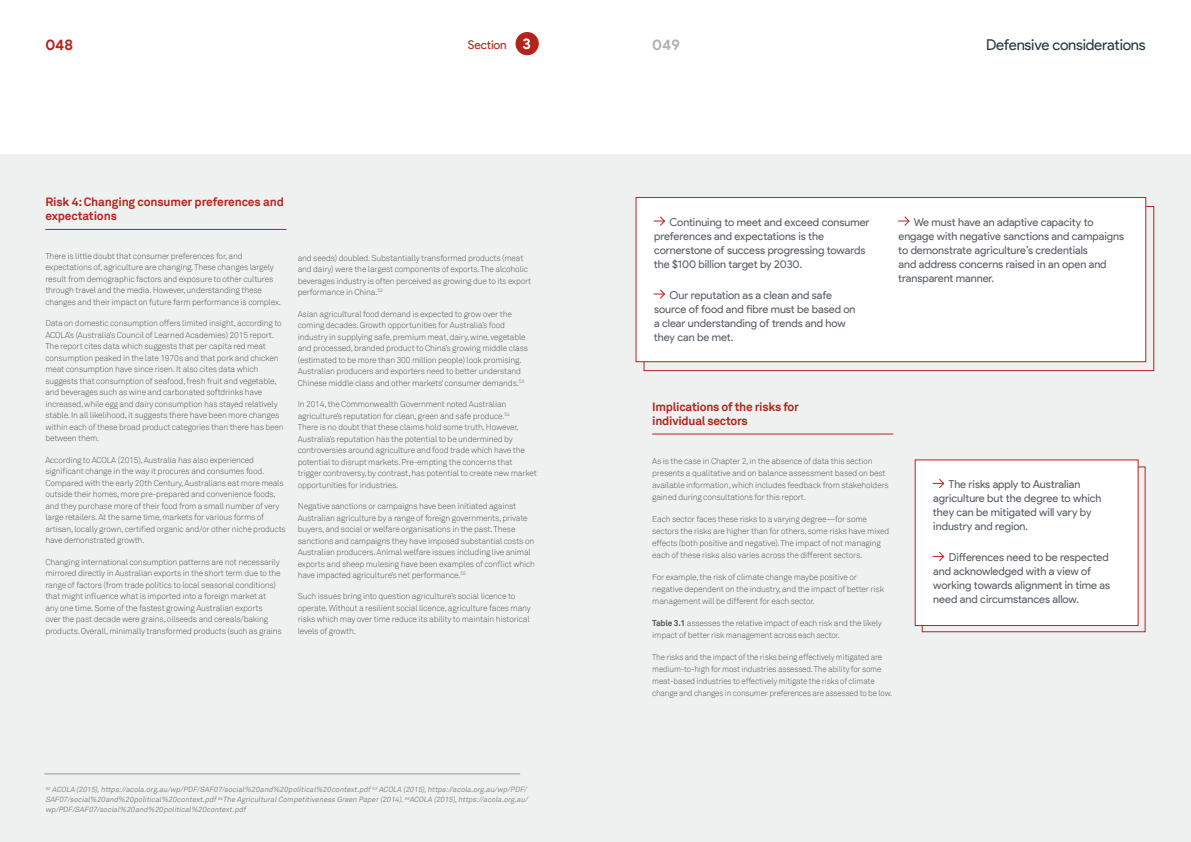
<style>
.page{position:relative;width:1191px;height:842px;background:#fff}
.page>*{position:absolute;margin:0;border:0;box-sizing:border-box;transform-origin:0 0}
.Sub-Sub_Head{font:15px "Product Sans";letter-spacing:-.015em;color:#2a3942}
.t1{font:700 15px "Product Sans";color:#b5231d}
.t2{font:700 15px "Product Sans";color:#afb1b4}
.SubHead{font:700 12px/14px "Akkurat TT";letter-spacing:-.01em;color:#b5231d}
.Sub-head_1{font:700 12px/14px "Akkurat TT";letter-spacing:-.02em;color:#b5231d}
.Sub-Sub_Head-2{font:12px "Product Sans";letter-spacing:-.01em;color:#b5231d}
.Sub-Sub_Head-3{font:11px/14px "Product Sans";color:#5a6068}
.Sub-Sub_Head-4{font:300 8.5px/11.5px "Akkurat TT";letter-spacing:-.02em;color:#565659}
.Sub-Sub_Head-5{font:300 8.5px/12px "Akkurat TT";letter-spacing:-.02em;color:#565659;scale:.94 1}
.Sub-Sub_Head-6{font:italic 7.5px/10px "Akkurat TT";color:#8b8e90}
.s1{font-weight:700;font-size:15px;color:#fff}
.s2{font-weight:700}
</style>
<div class="page">
<div style="left:515px;top:32px;width:24px;height:23px;background:#b5231d;border-radius:50%"></div>
<div style="left:0;top:154px;width:1191px;height:688px;background:#eff0f0"></div>
<hr style="left:45px;top:229px;width:241px;height:1px;background:#b5231d">
<hr style="left:44px;top:774px;width:476px;height:1px;background:#939598">
<hr style="left:652px;top:433px;width:241px;height:1px;background:#b5231d">
<div style="left:921px;top:466px;width:224px;height:166px;border:1px solid #b5231d"></div>
<div style="left:915px;top:460px;width:223px;height:165px;background:#fff"></div>
<svg style="left:932px;top:479px;width:12px;height:9px"></svg>
<svg style="left:932px;top:552px;width:12px;height:9px"></svg>
<div style="left:636px;top:198px;width:509px;height:164px;background:#fff"></div>
<svg style="left:653px;top:216px;width:12px;height:10px"></svg>
<svg style="left:653px;top:289px;width:12px;height:10px"></svg>
<svg style="left:898px;top:216px;width:11px;height:10px"></svg>
<div style="left:635px;top:197px;width:511px;height:165px;border:1px solid #b5231d"></div>
<h1 class="t1" style="left:45px;top:36px;width:29px">048</h1>
<p class="Sub-Sub_Head-2" style="left:468px;top:39px;width:64px">Section <span class="s1">3</span></p>
<h1 class="t2" style="left:652px;top:36px;width:29px">049</h1>
<p class="Sub-Sub_Head" style="left:986px;top:36px;width:161px">Defensive considerations</p>
<p class="SubHead" style="left:45px;top:195px;width:240px">Risk 4: Changing consumer preferences and expectations</p>
<p class="Sub-Sub_Head-4" style="left:45px;top:250px;width:237px">There is little doubt that consumer preferences for, and expectations of, agriculture are changing. These changes largely result from demographic factors and exposure to other cultures through travel and the media. However, understanding these changes and their impact on future farm performance is complex.</p>
<p class="Sub-Sub_Head-4" style="left:45px;top:318px;width:240px">Data on domestic consumption offers limited insight, according to ACOLA’s (Australia’s Council of Learned Academies) 2015 report.<br>The report cites data which suggests that per capita red meat consumption peaked in the late 1970s and that pork and chicken meat consumption have since risen. It also cites data which suggests that consumption of seafood, fresh fruit and vegetable, and beverages such as wine and carbonated softdrinks have increased, while egg and dairy consumption has stayed relatively stable. In all likelihood, it suggests there have been more changes within each of these broad product categories than there has been between them.</p>
<p class="Sub-Sub_Head-4" style="left:45px;top:454px;width:242px">According to ACOLA (2015), Australia has also experienced significant change in the way it procures and consumes food.<br>Compared with the early 20th Century, Australians eat more meals outside their homes, more pre-prepared and convenience foods, and they purchase more of their food from a small number of very large retailers. At the same time, markets for various forms of artisan, locally grown, certified organic and/or other niche products have demonstrated growth.</p>
<p class="Sub-Sub_Head-4" style="left:45px;top:556px;width:238px">Changing international consumption patterns are not necessarily mirrored directly in Australian exports in the short term due to the range of factors (from trade politics to local seasonal conditions) that might influence what is imported into a foreign market at<br>any one time. Some of the fastest growing Australian exports<br>over the past decade were grains, oilseeds and cereals/baking products. Overall, minimally transformed products (such as grains</p>
<p class="Sub-Sub_Head-4" style="left:298px;top:252px;width:235px">and seeds) doubled. Substantially transformed products (meat and dairy) were the largest components of exports. The alcoholic beverages industry is often perceived as growing due to its export performance in China.<sup>52</sup></p>
<p class="Sub-Sub_Head-4" style="left:298px;top:308px;width:232px">Asian agricultural food demand is expected to grow over the coming decades. Growth opportunities for Australia’s food industry in supplying safe, premium meat, dairy, wine, vegetable and processed, branded product to China’s growing middle class (estimated to be more than 300 million people) look promising.<br>Australian producers and exporters need to better understand Chinese middle class and other markets’ consumer demands.<sup>53</sup></p>
<p class="Sub-Sub_Head-4" style="left:298px;top:398px;width:241px">In 2014, the Commonwealth Government noted Australian agriculture’s reputation for clean, green and safe produce.<sup>54<br></sup>There is no doubt that these claims hold some truth. However, Australia’s reputation has the potential to be undermined by controversies around agriculture and food trade which have the potential to disrupt markets. Pre-empting the concerns that trigger controversy, by contrast, has potential to create new market opportunities for industries.</p>
<p class="Sub-Sub_Head-4" style="left:298px;top:500px;width:239px">Negative sanctions or campaigns have been initiated against Australian agriculture by a range of foreign governments, private buyers, and social or welfare organisations in the past. These sanctions and campaigns they have imposed substantial costs on Australian producers. Animal welfare issues including live animal exports and sheep mulesing have been examples of conflict which have impacted agriculture’s net performance.<sup>55</sup></p>
<p class="Sub-Sub_Head-4" style="left:298px;top:591px;width:234px">Such issues bring into question agriculture’s social licence to operate. Without a resilient social licence, agriculture faces many risks which may over time reduce its ability to maintain historical levels of growth.</p>
<p class="Sub-Sub_Head-6" style="left:45px;top:785px;width:485px"><sup>52</sup> ACOLA (2015),https://acola.org.au/wp/PDF/SAF07/social%20and%20political%20context.pdf<sup>53</sup> ACOLA (2015),https://acola.org.au/wp/PDF/<br>SAF07/social%20and%20political%20context.pdf<sup>54</sup>The AgriculturalCompetitiveness Green Paper(2014).<sup>55</sup>ACOLA (2015),https://acola.org.au/ wp/PDF/SAF07/social%20and%20political%20context.pdf</p>
<p class="Sub-Sub_Head-3" style="left:654px;top:215px;width:217px;text-indent:16px">Continuing to meet and exceed consumer preferences and expectations is the cornerstone of success progressing towards the $100 billion target by 2030.</p>
<p class="Sub-Sub_Head-3" style="left:654px;top:288px;width:203px;text-indent:16px">Our reputation as a clean and safe source of food and fibre must be based on a clear understanding of trends and how they can be met.</p>
<p class="Sub-Sub_Head-3" style="left:898px;top:215px;width:227px;text-indent:15px">We must have an adaptive capacity to engage with negative sanctions and campaigns to demonstrate agriculture’s credentials<br>and address concerns raised in an open and transparent manner.</p>
<p class="Sub-head_1" style="left:652px;top:400px;width:148px">Implications of the risks for individual sectors</p>
<p class="Sub-Sub_Head-4" style="left:652px;top:455px;width:238px;line-height:12px">As is the case in Chapter 2, in the absence of data this section presents a qualitative and on balance assessment based on best available information, which includes feedback from stakeholders gained during consultations for this report.</p>
<p class="Sub-Sub_Head-4" style="left:652px;top:513px;width:238px;line-height:12px">Each sector faces these risks to a varying degree—for some sectors the risks are higher than for others, some risks have mixed effects (both positive and negative). The impact of not managing each of these risks also varies across the different sectors.</p>
<p class="Sub-Sub_Head-4" style="left:652px;top:571px;width:233px;line-height:12px">For example, the risk of climate change maybe positive or negative dependent on the industry, and the impact of better risk management will be different for each sector.</p>
<p class="Sub-Sub_Head-4" style="left:652px;top:617px;width:231px;line-height:12px"><span class="s2">Table 3.1</span> assesses the relative impact of each risk and the likely impact of better risk management across each sector.</p>
<p class="Sub-Sub_Head-5" style="left:652px;top:651px;width:257px">The risks and the impact of the risks being effectively mitigated are medium-to-high for most industries assessed. The ability for some meat-based industries to effectively mitigate the risks of climate change and changes in consumer preferences are assessed to be low.</p>
<p class="Sub-Sub_Head-3" style="left:933px;top:477px;width:170px;text-indent:15px">The risks apply to Australian agriculture but the degree to which they can be mitigated will vary by industry and region.</p>
<p class="Sub-Sub_Head-3" style="left:933px;top:550px;width:178px;text-indent:16px">Differences need to be respected and acknowledged with a view of working towards alignment in time as need and circumstances allow.</p>
</div>
